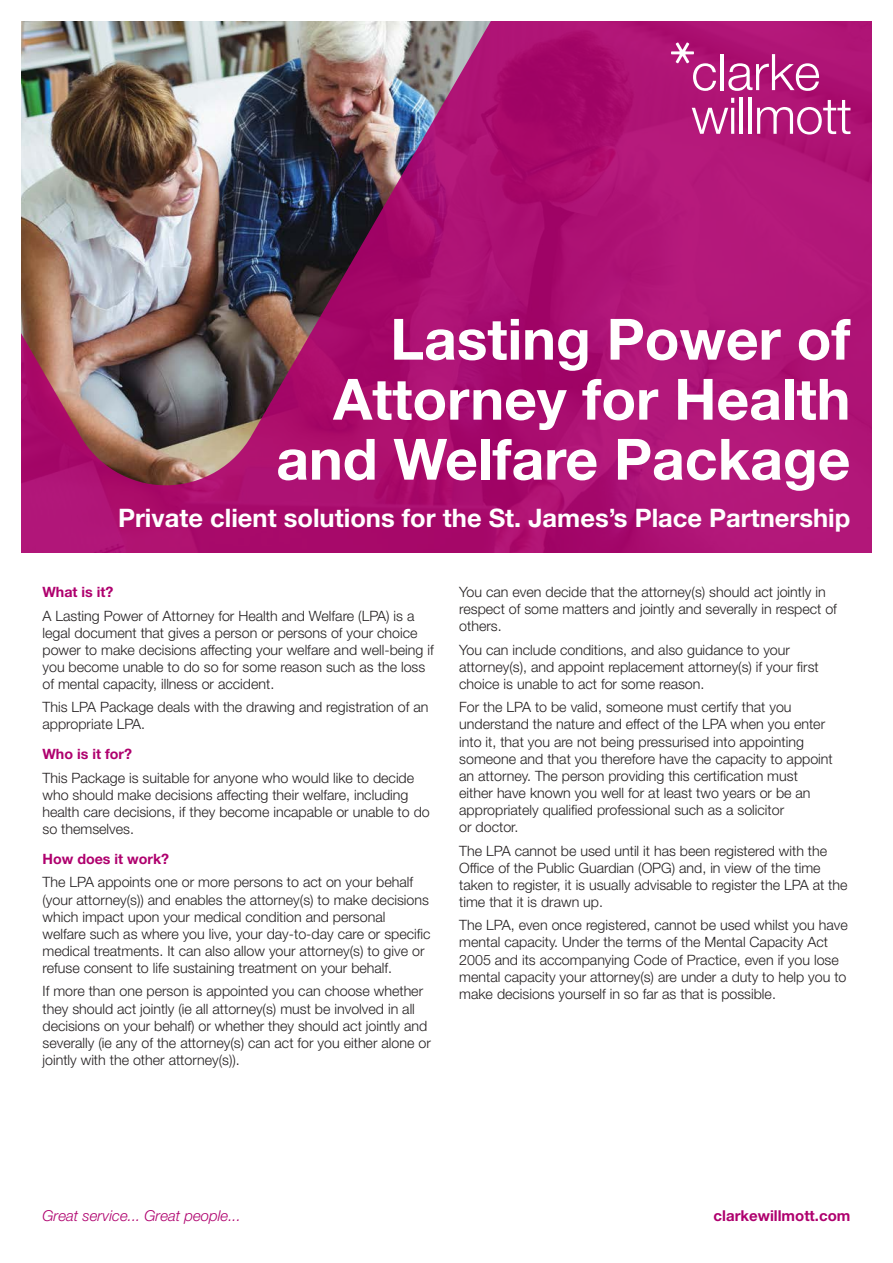
<style>
.page{position:relative;width:893px;height:1263px;background:#fff}
.page>*{position:absolute;margin:0;border:0;box-sizing:border-box;transform-origin:0 0}
.t1{font:700 57px/60px "Helvetica Neue LT Std";color:#fff;text-align:right}
.t2{font:700 25.5px "Helvetica Neue LT Std";color:#fff}
.t3{font:italic 300 15px "Helvetica Neue LT Std";color:#af016e}
.t4{font:700 15px "Helvetica Neue LT Std";color:#af016e}
.body_copy{font:300 14.25px/17.1px "Helvetica Neue LT Std";color:#231f20}
.Subhead_body{font:700 14.25px "Helvetica Neue LT Std";color:#af016e}
</style>
<div class="page">
<img style="left:21px;top:21px;width:851px;height:532px">
<hr style="left:721px;top:54px;width:3px;height:36px;background:#fff">
<svg style="left:728px;top:54px;width:91px;height:37px"></svg>
<svg style="left:692px;top:98px;width:42px;height:36px"></svg>
<hr style="left:740px;top:98px;width:3px;height:36px;background:#fff">
<hr style="left:748px;top:98px;width:4px;height:36px;background:#fff">
<svg style="left:757px;top:100px;width:93px;height:35px"></svg>
<svg style="left:671px;top:43px;width:45px;height:48px;background:#bc3b8c"></svg>
<p class="t1" style="left:276px;top:308px;width:576px">Lasting Power of<br>Attorney for Health and Welfare Package</p>
<p class="t2" style="left:118px;top:502px;width:734px">Private client solutions for the St. James’s Place Partnership</p>
<p class="Subhead_body" style="left:43px;top:583px;width:72px">What is it?</p>
<p class="body_copy" style="left:43px;top:607px;width:393px">A Lasting Power of Attorney for Health and Welfare (LPA) is a legal document that gives a person or persons of your choice power to make decisions affecting your welfare and well-being if you become unable to do so for some reason such as the loss of mental capacity, illness or accident.</p>
<p class="body_copy" style="left:43px;top:698px;width:387px">This LPA Package deals with the drawing and registration of an appropriate LPA.</p>
<p class="Subhead_body" style="left:43px;top:745px;width:91px">Who is it for?</p>
<p class="body_copy" style="left:43px;top:769px;width:389px">This Package is suitable for anyone who would like to decide who should make decisions affecting their welfare, including health care decisions, if they become incapable or unable to do so themselves.</p>
<p class="Subhead_body" style="left:43px;top:850px;width:128px">How does it work?</p>
<p class="body_copy" style="left:43px;top:873px;width:390px">The LPA appoints one or more persons to act on your behalf (your attorney(s)) and enables the attorney(s) to make decisions which impact upon your medical condition and personal welfare such as where you live, your day-to-day care or specific medical treatments. It can also allow your attorney(s) to give or refuse consent to life sustaining treatment on your behalf.</p>
<p class="body_copy" style="left:43px;top:982px;width:390px">If more than one person is appointed you can choose whether they should act jointly (ie all attorney(s) must be involved in all decisions on your behalf) or whether they should act jointly and severally (ie any of the attorney(s) can act for you either alone or jointly with the other attorney(s)).</p>
<p class="body_copy" style="left:459px;top:583px;width:379px">You can even decide that the attorney(s) should act jointly in respect of some matters and jointly and severally in respect of others.</p>
<p class="body_copy" style="left:459px;top:641px;width:361px">You can include conditions, and also guidance to your attorney(s), and appoint replacement attorney(s) if your first choice is unable to act for some reason.</p>
<p class="body_copy" style="left:459px;top:698px;width:375px">For the LPA to be valid, someone must certify that you understand the nature and effect of the LPA when you enter into it, that you are not being pressurised into appointing someone and that you therefore have the capacity to appoint an attorney. The person providing this certification must either have known you well for at least two years or be an appropriately qualified professional such as a solicitor<br>or doctor.</p>
<p class="body_copy" style="left:459px;top:842px;width:390px">The LPA cannot be used until it has been registered with the Office of the Public Guardian (OPG) and, in view of the time taken to register, it is usually advisable to register the LPA at the time that it is drawn up.</p>
<p class="body_copy" style="left:459px;top:916px;width:390px">The LPA, even once registered, cannot be used whilst you have mental capacity. Under the terms of the Mental Capacity Act 2005 and its accompanying Code of Practice, even if you lose mental capacity your attorney(s) are under a duty to help you to make decisions yourself in so far as that is possible.</p>
<p class="t3" style="left:43px;top:1206px;width:200px">Great service... Great people...</p>
<p class="t4" style="left:714px;top:1206px;width:138px">clarkewillmott.com</p>
</div>
